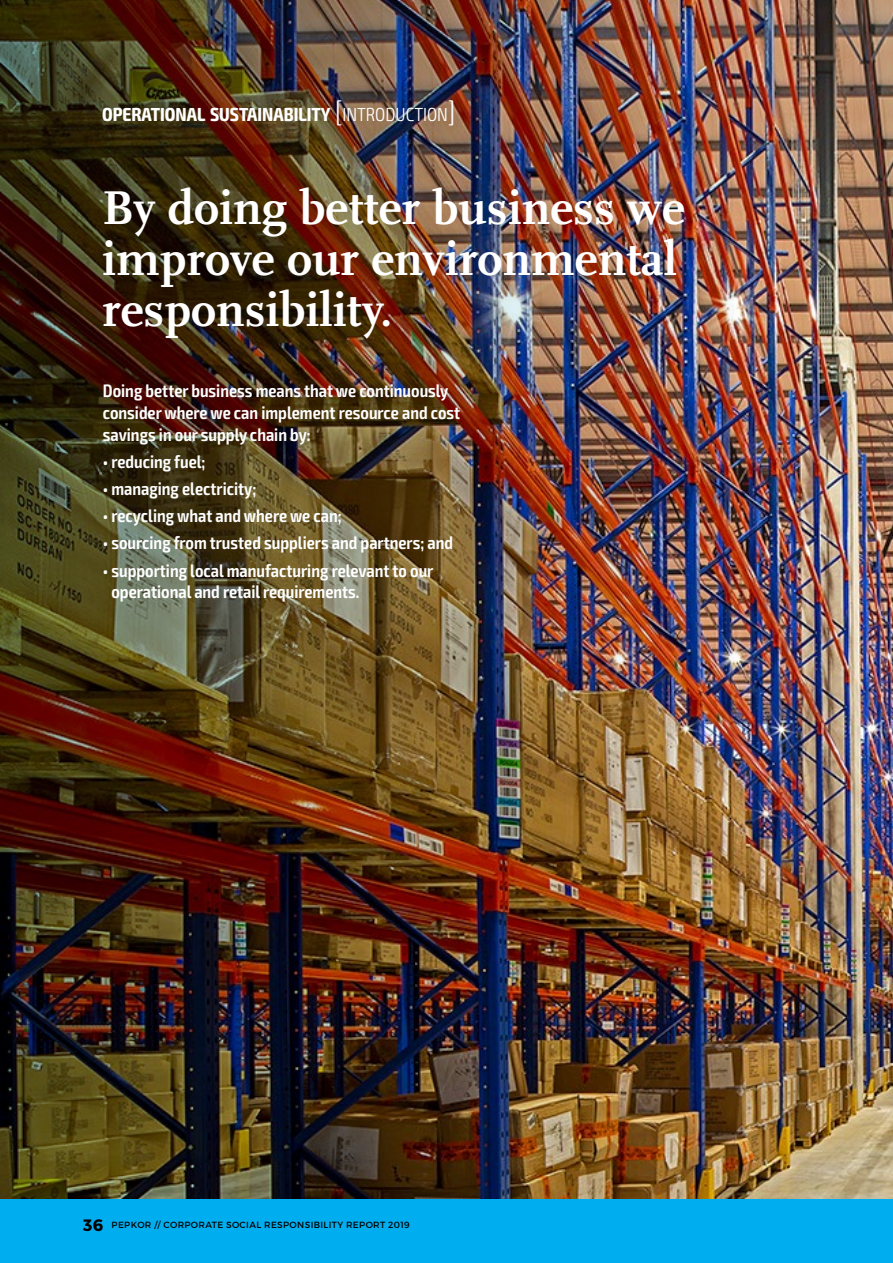
<style>
.page{position:relative;width:893px;height:1263px;background:#fff}
.page>*{position:absolute;margin:0;border:0;box-sizing:border-box;transform-origin:0 0}
.t1{font:700 49.5px/51px "AD Scala";color:#fff}
.t2{font:700 condensed 18.9px "Exo 2";color:#fff}
.t3{font:600 condensed 18px/21.6px "Exo 2";color:#fff}
.t4{font:9px "Montserrat";letter-spacing:.04em;color:#000}
.s1{font-weight:300;font-size:27px}
.s2{font-weight:300}
.s3{font-weight:700;font-size:16.5px}
</style>
<div class="page">
<img style="left:733px;top:0;width:160px;height:1199px">
<img style="left:0;top:0;width:733px;height:1199px">
<div style="left:0;top:1199px;width:893px;height:64px;background:#00aeef"></div>
<p class="t2" style="left:102px;top:103px;width:355px">OPERATIONAL SUSTAINABILITY <span class="s1">[</span><span class="s2">INTRODUCTION</span><span class="s1">]</span></p>
<h1 class="t1" style="left:102px;top:183px;width:584px">By doing better business we improve our environmental responsibility.</h1>
<p class="t3" style="left:103px;top:381px;width:359px">Doing better business means that we continuously consider where we can implement resource and cost savings in our supply chain by:</p>
<p class="t3" style="left:103px;top:451px;width:104px">• reducing fuel;</p>
<p class="t3" style="left:103px;top:478px;width:155px">• managing electricity;</p>
<p class="t3" style="left:103px;top:505px;width:240px">• recycling what and where we can;</p>
<p class="t3" style="left:103px;top:533px;width:352px">• sourcing from trusted suppliers and partners; and</p>
<p class="t3" style="left:111px;top:560px;width:323px;text-indent:-9px">• supporting local manufacturing relevant to our operational and retail requirements.</p>
<p class="t4" style="left:83px;top:1220px;width:328px"><span class="s3">36</span> PEPKOR // CORPORATE SOCIAL RESPONSIBILITY REPORT 2019</p>
</div>
